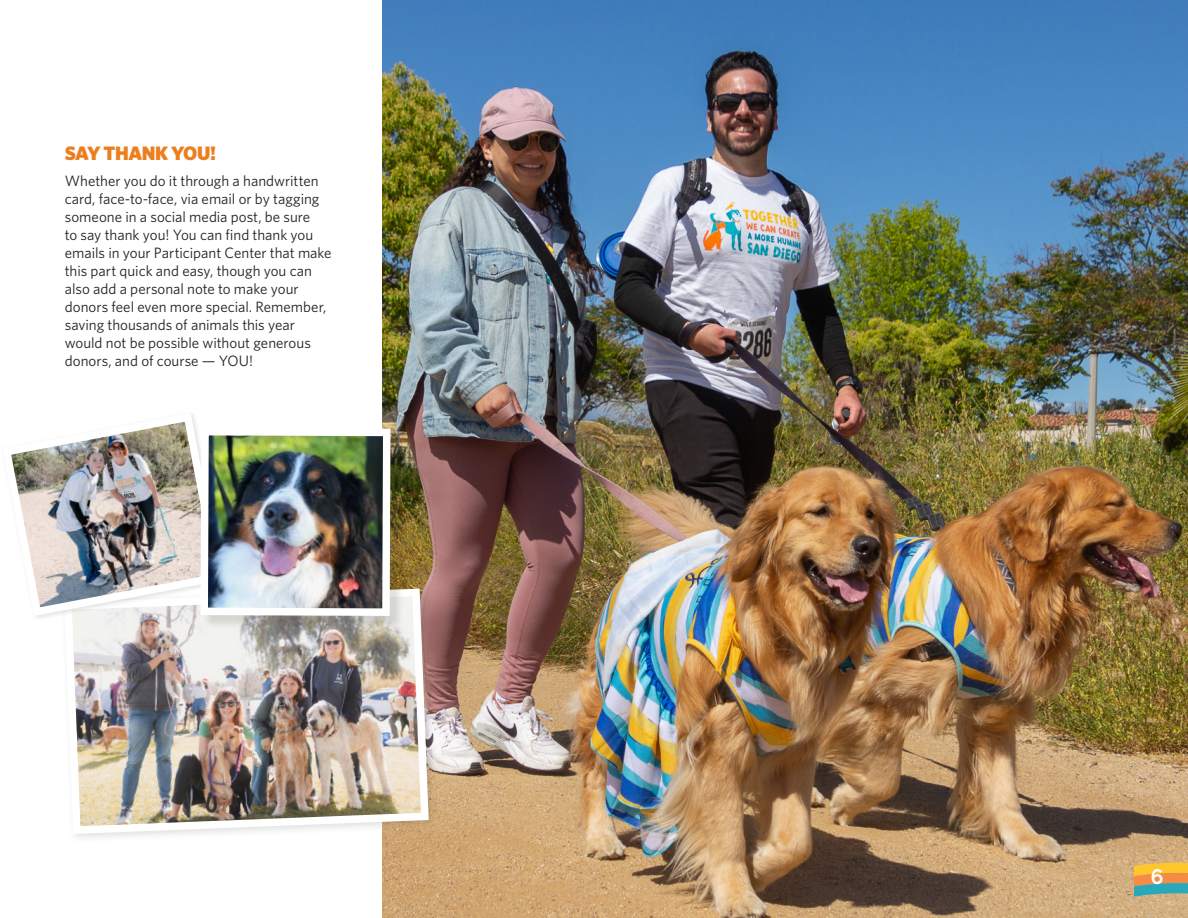
<style>
.page{position:relative;width:1188px;height:918px;background:#fff}
.page>*{position:absolute;margin:0;border:0;box-sizing:border-box;transform-origin:0 0}
.t1{font:700 21px "Raleway";color:#fff}
.t2{font:900 19.5px "Whitney";letter-spacing:-.025em;color:#ec7e1e}
.t3{font:15px/18px "Whitney";color:#231f20}
</style>
<div class="page">
<img style="left:382px;top:0;width:806px;height:918px">
<div style="left:60px;top:584px;width:379px;height:260px;background:#231f20;opacity:.14"></div>
<img style="left:60px;top:585px;width:373px;height:253px">
<img style="left:11px;top:414px;width:186px;height:206px">
<div style="left:202px;top:430px;width:202px;height:200px;background:#231f20;opacity:.14"></div>
<img style="left:197px;top:424px;width:197px;height:196px">
<svg style="left:1134px;top:862px;width:54px;height:35px;background:#b7a967"></svg>
<p class="t2" style="left:65px;top:140px;width:153px">SAY THANK YOU!</p>
<p class="t3" style="left:65px;top:172px;width:268px">Whether you do it through a handwritten card, face-to-face, via email or by tagging someone in a social media post, be sure<br>to say thank you! You can find thank you emails in your Participant Center that make this part quick and easy, though you can also add a personal note to make your donors feel even more special. Remember, saving thousands of animals this year would not be possible without generous donors, and of course — YOU!</p>
<p class="t1" style="left:1151px;top:864px;width:14px">6</p>
</div>
